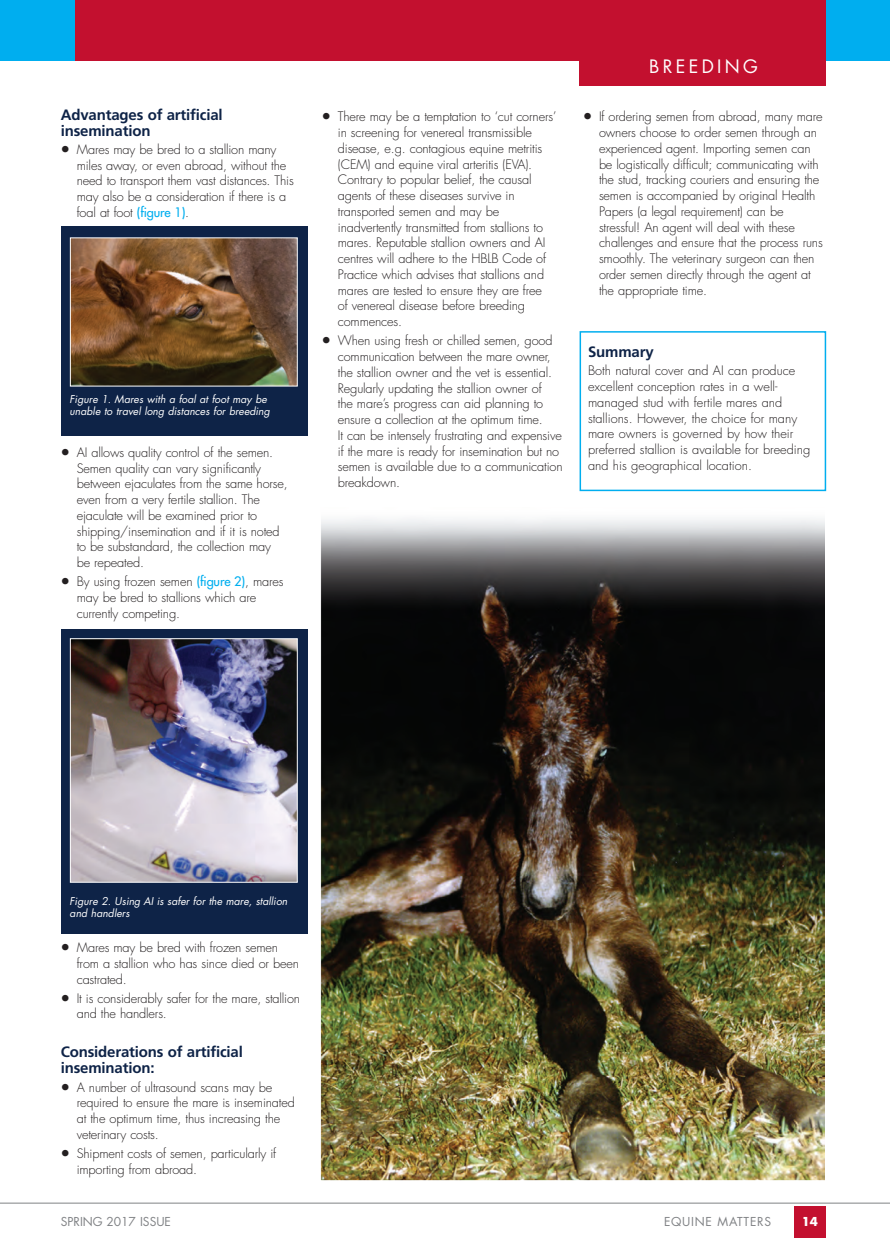
<style>
.page{position:relative;width:890px;height:1259px;background:#fff}
.page>*{position:absolute;margin:0;border:0;box-sizing:border-box;transform-origin:0 0}
.t1{font:18px "Futura";letter-spacing:.185em;color:#fff}
.t2{font:700 15px/15.8px "Frutiger";letter-spacing:-.01em;color:#0e2347}
.t3{font:300 12.75px/15.8px "Futura";letter-spacing:-.01em;color:#231f20}
.t4{font:12px "Futura";color:#808285}
.t5{font:12px "Futura";letter-spacing:.06em;color:#808285}
.t6{font:700 12px "Futura";color:#fff}
.t7{font:italic 10.5px/12px "Futura";color:#fff}
.s1{font-family:"Lucida Grande";font-weight:400;font-size:15.75px}
.s2{font-weight:400;color:#00aeef}
</style>
<div class="page">
<div style="left:794px;top:1206px;width:32px;height:32px;background:#c3102f"></div>
<hr style="left:0;top:1202px;width:890px;height:1px;background:#808285">
<div style="left:0;top:0;width:890px;height:61px;background:#00aeef"></div>
<div style="left:580px;top:0;width:246px;height:85px;background:#c3102f"></div>
<div style="left:75px;top:0;width:460px;height:61px;background:#c3102f"></div>
<div style="left:502px;top:0;width:78px;height:61px;background:#c3102f"></div>
<div style="left:580px;top:331px;width:246px;height:160px;border:2px solid #00aeef"></div>
<img style="left:322px;top:519px;width:502px;height:660px">
<div style="left:61px;top:629px;width:246px;height:304px;background:#0e2347"></div>
<img style="left:72px;top:640px;width:224px;height:240px">
<div style="left:70px;top:638px;width:228px;height:244px;border:1px solid #fff"></div>
<div style="left:61px;top:227px;width:246px;height:209px;background:#0e2347"></div>
<img style="left:72px;top:239px;width:224px;height:145px">
<div style="left:70px;top:237px;width:228px;height:149px;border:1px solid #fff"></div>
<p class="t2" style="left:61px;top:108px;width:164px">Advantages of artificial insemination</p>
<p class="t3" style="left:77px;top:142px;width:219px;text-indent:-16px"><span class="s1">●</span> Mares may be bred to a stallion many miles away, or even abroad, without the need to transport them vast distances. This may also be a consideration if there is a foal at foot <span class="s2">(figure 1)</span>.</p>
<p class="t7" style="left:70px;top:394px;width:202px">Figure 1. Mares with a foal at foot may be unable to travel long distances for breeding</p>
<p class="t3" style="left:77px;top:445px;width:213px;text-indent:-16px"><span class="s1">●</span> AI allows quality control of the semen.<br>Semen quality can vary significantly between ejaculates from the same horse, even from a very fertile stallion. The ejaculate will be examined prior to shipping/insemination and if it is noted to be substandard, the collection may<br>be repeated.</p>
<p class="t3" style="left:77px;top:575px;width:208px;text-indent:-16px"><span class="s1">●</span> By using frozen semen <span class="s2">(figure 2)</span>, mares may be bred to stallions which are currently competing.</p>
<p class="t3" style="left:338px;top:110px;width:220px;text-indent:-16px"><span class="s1">●</span> There may be a temptation to ‘cut corners’ in screening for venereal transmissible disease, e.g. contagious equine metritis (CEM) and equine viral arteritis (EVA).<br>Contrary to popular belief, the causal agents of these diseases survive in transported semen and may be inadvertently transmitted from stallions to mares. Reputable stallion owners and AI centres will adhere to the HBLB Code of Practice which advises that stallions and mares are tested to ensure they are free<br>of venereal disease before breeding commences.</p>
<p class="t3" style="left:338px;top:334px;width:226px;text-indent:-16px"><span class="s1">●</span> When using fresh or chilled semen, good communication between the mare owner, the stallion owner and the vet is essential.<br>Regularly updating the stallion owner of<br>the mare’s progress can aid planning to ensure a collection at the optimum time.<br>It can be intensely frustrating and expensive if the mare is ready for insemination but no semen is available due to a communication breakdown.</p>
<h1 class="t1" style="left:649px;top:58px;width:110px">BREEDING</h1>
<p class="t3" style="left:599px;top:110px;width:225px;text-indent:-16px"><span class="s1">●</span> If ordering semen from abroad, many mare owners choose to order semen through an experienced agent. Importing semen can be logistically difficult; communicating with the stud, tracking couriers and ensuring the semen is accompanied by original Health Papers (a legal requirement) can be stressful! An agent will deal with these challenges and ensure that the process runs smoothly. The veterinary surgeon can then order semen directly through the agent at the appropriate time.</p>
<p class="t2" style="left:588px;top:345px;width:67px">Summary</p>
<p class="t3" style="left:588px;top:364px;width:224px">Both natural cover and AI can produce excellent conception rates in a well&shy;managed stud with fertile mares and stallions. However, the choice for many mare owners is governed by how their preferred stallion is available for breeding and his geographical location.</p>
<p class="t7" style="left:70px;top:895px;width:219px">Figure 2. Using AI is safer for the mare, stallion and handlers</p>
<p class="t3" style="left:77px;top:940px;width:224px;text-indent:-16px"><span class="s1">●</span> Mares may be bred with frozen semen from a stallion who has since died or been castrated.</p>
<p class="t3" style="left:77px;top:991px;width:225px;text-indent:-16px"><span class="s1">●</span> It is considerably safer for the mare, stallion and the handlers.</p>
<p class="t2" style="left:61px;top:1044px;width:184px">Considerations of artificial insemination:</p>
<p class="t3" style="left:77px;top:1080px;width:220px;text-indent:-16px"><span class="s1">●</span> A number of ultrasound scans may be required to ensure the mare is inseminated at the optimum time, thus increasing the veterinary costs.</p>
<p class="t3" style="left:77px;top:1146px;width:201px;text-indent:-16px"><span class="s1">●</span> Shipment costs of semen, particularly if importing from abroad.</p>
<p class="t4" style="left:61px;top:1216px;width:112px">SPRING 2017 ISSUE</p>
<p class="t5" style="left:664px;top:1216px;width:108px">EQUINE MATTERS</p>
<p class="t6" style="left:802px;top:1213px;width:18px">14</p>
</div>
